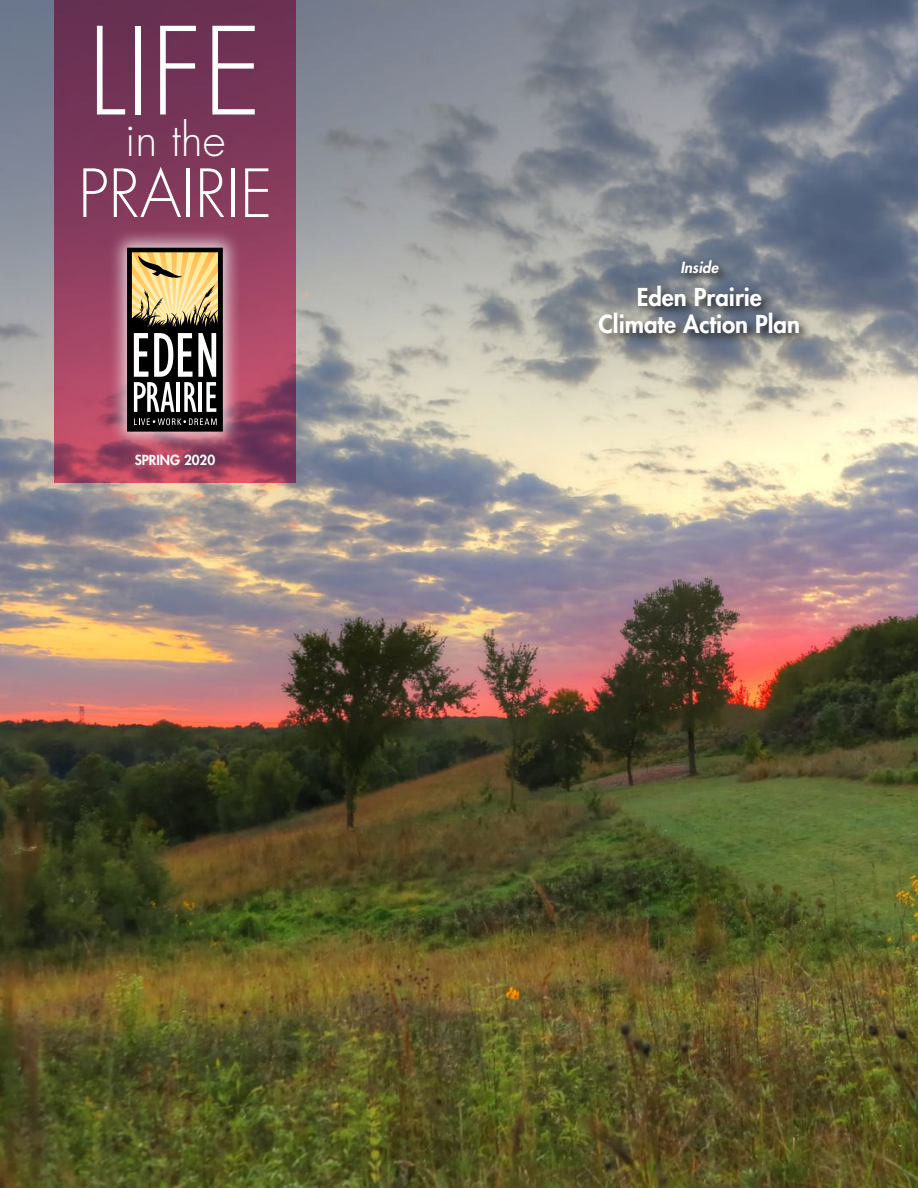
<style>
.page{position:relative;width:918px;height:1188px;background:#fff}
.page>*{position:absolute;margin:0;border:0;box-sizing:border-box;transform-origin:0 0}
.t1{font:300 117.75px "Futura";color:#fff}
.t2{font:300 64.5px "Futura";color:#fff}
.t3{font:300 44.85px "Futura";color:#fff}
.t4{font:800 24px/27px "Futura";color:#fff;text-align:center}
.t5{font:italic 800 15px "Futura";color:#fff}
.t6{font:800 13.5px "Futura";color:#fff}
</style>
<div class="page">
<img style="left:0;top:0;width:918px;height:1188px">
<svg style="left:54px;top:0;width:242px;height:483px;background:#863a5b"></svg>
<div style="left:108px;top:228px;width:134px;height:222px;background:#fff;opacity:.75"></div>
<svg style="left:127px;top:248px;width:96px;height:184px;background:#796f58"></svg>
<div style="left:596px;top:257px;width:215px;height:89px;background:#000;opacity:.75"></div>
<h1 class="t1" style="left:87px;top:0;width:177px">LIFE</h1>
<h3 class="t3" style="left:125px;top:113px;width:102px">in the</h3>
<h2 class="t2" style="left:78px;top:154px;width:196px">PRAIRIE</h2>
<p class="t6" style="left:135px;top:452px;width:82px">SPRING 2020</p>
<p class="t5" style="left:680px;top:258px;width:39px">Inside</p>
<p class="t4" style="left:599px;top:284px;width:203px">Eden Prairie<br>Climate Action Plan</p>
</div>
